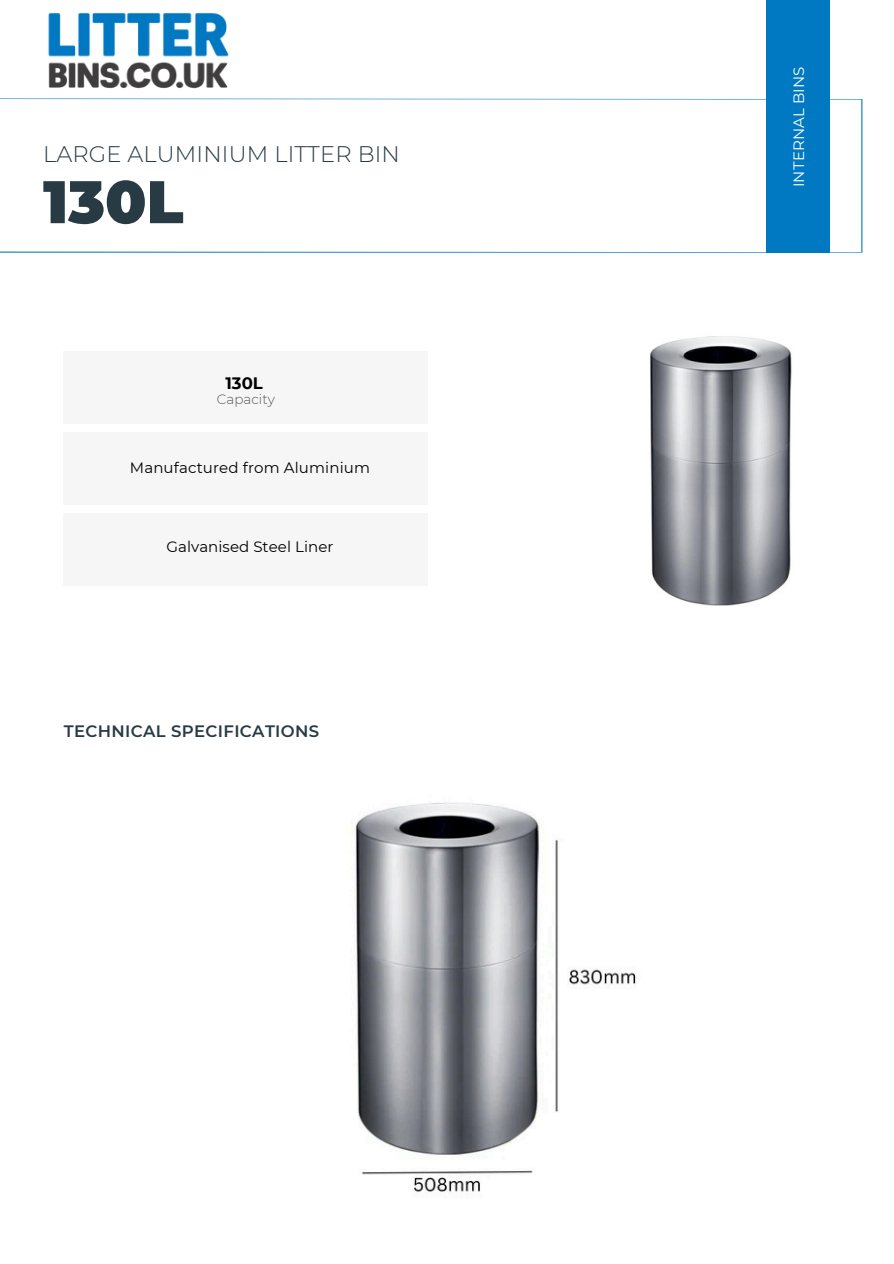
<style>
.page{position:relative;width:894px;height:1264px;background:#fff}
.page>*{position:absolute;margin:0;border:0;box-sizing:border-box;transform-origin:0 0}
.t1{font:900 60px "Montserrat";color:#283b45}
.t2{font:300 22.5px "Montserrat";letter-spacing:.005em;color:#283b45}
.t3{font:600 16.5px "Montserrat";letter-spacing:.02em;color:#283b45}
.t4{font:700 16.5px "Montserrat";color:#000}
.t5{font:15px "Montserrat";letter-spacing:.01em;color:#000}
.t6{font:15px "Montserrat";letter-spacing:.01em;color:#fff}
.t7{font:300 13.5px "Montserrat";color:#575756}
</style>
<div class="page">
<svg style="left:0;top:98px;width:862px;height:155px"></svg>
<div style="left:765px;top:0;width:64px;height:252px;background:#0078c2"></div>
<div style="left:64px;top:352px;width:363px;height:72px;background:#f6f6f6"></div>
<div style="left:64px;top:433px;width:363px;height:72px;background:#f6f6f6"></div>
<div style="left:64px;top:514px;width:363px;height:72px;background:#f6f6f6"></div>
<img style="left:48px;top:13px;width:181px;height:76px">
<img style="left:650px;top:336px;width:142px;height:270px">
<img style="left:355px;top:802px;width:281px;height:390px">
<h4 class="t2" style="left:43px;top:140px;width:358px">LARGE ALUMINIUM LITTER BIN</h4>
<h3 class="t1" style="left:43px;top:165px;width:142px">130L</h3>
<h5 class="t4" style="left:225px;top:373px;width:39px">130L</h5>
<p class="t7" style="left:217px;top:391px;width:60px">Capacity</p>
<p class="t5" style="left:130px;top:458px;width:241px">Manufactured from Aluminium</p>
<h3 class="t5" style="left:166px;top:537px;width:168px">Galvanised Steel Liner</h3>
<h5 class="t3" style="left:64px;top:721px;width:257px">TECHNICAL SPECIFICATIONS</h5>
<p class="t6" style="left:789px;top:187px;width:122px;rotate:-90deg">INTERNAL BINS</p>
</div>
